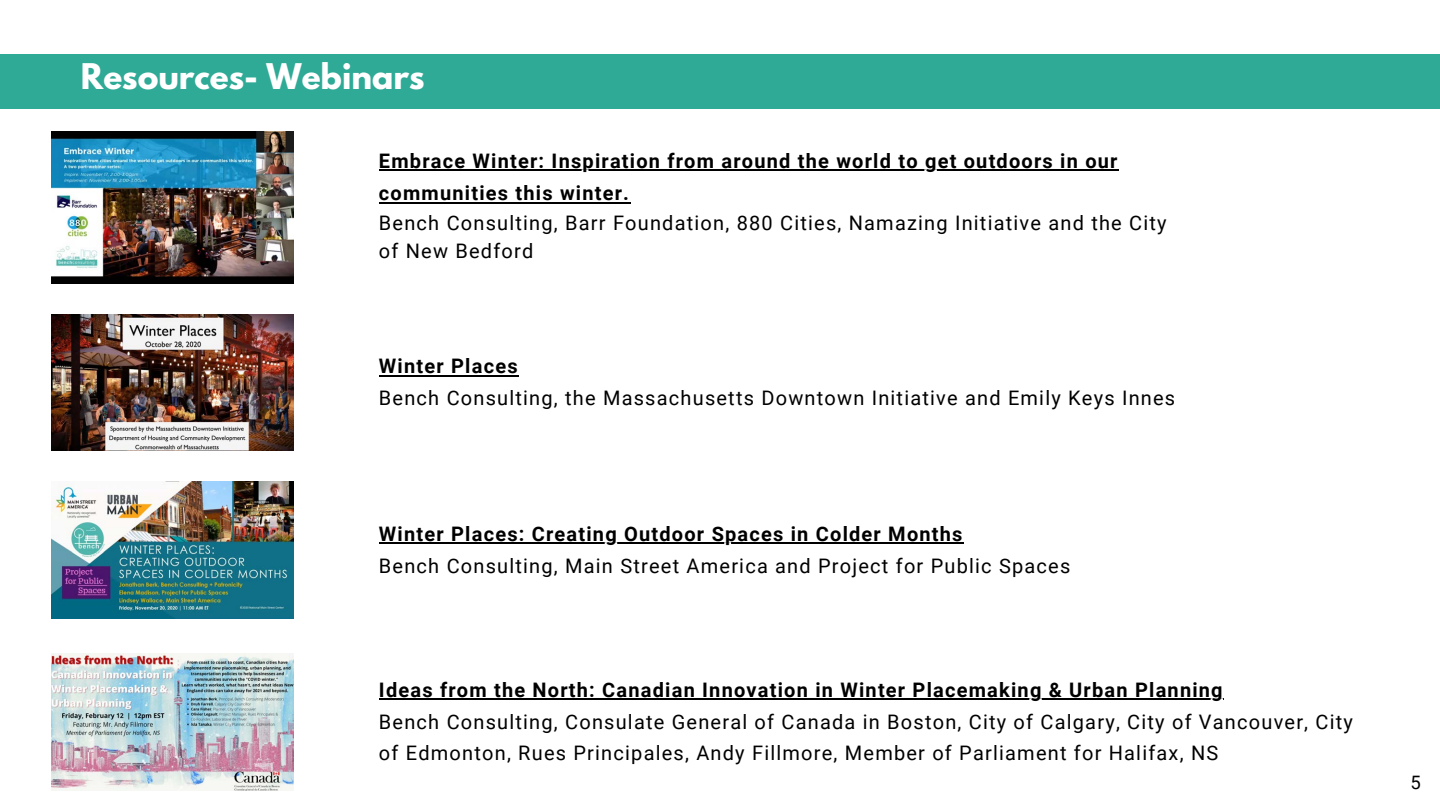
<style>
.page{position:relative;width:1440px;height:810px;background:#fff}
.page>*{position:absolute;margin:0;border:0;box-sizing:border-box;transform-origin:0 0}
.t1{font:700 31.3px "League Spartan";color:#fff}
.t2{font:20px/27.8px "Roboto";letter-spacing:.06em;color:#000}
.t3{font:700 20px/32.2px "Roboto";letter-spacing:.06em;color:#000}
.t4{font:18.5px "Roboto";color:#000}
</style>
<div class="page">
<div style="left:0;top:54px;width:1440px;height:55px;background:#2faa96"></div>
<img style="left:51px;top:132px;width:242px;height:151px">
<img style="left:51px;top:315px;width:242px;height:135px">
<img style="left:51px;top:482px;width:242px;height:136px">
<img style="left:51px;top:654px;width:242px;height:136px">
<hr style="left:379px;top:170px;width:740px;height:1px;background:#000">
<hr style="left:379px;top:202px;width:251px;height:1px;background:#000">
<hr style="left:379px;top:543px;width:585px;height:1px;background:#000">
<hr style="left:379px;top:375px;width:140px;height:1px;background:#000">
<hr style="left:379px;top:699px;width:845px;height:1px;background:#000">
<h1 class="t1" style="left:81px;top:61px;width:345px">Resources- Webinars</h1>
<p class="t3" style="left:379px;top:144px;width:740px">Embrace Winter: Inspiration from around the world to get outdoors in our communities this winter.</p>
<p class="t2" style="left:379px;top:209px;width:789px">Bench Consulting, Barr Foundation, 880 Cities, Namazing Initiative and the City of New Bedford</p>
<p class="t3" style="left:379px;top:349px;width:140px">Winter Places</p>
<p class="t2" style="left:379px;top:383px;width:798px">Bench Consulting, the Massachusetts Downtown Initiative and Emily Keys Innes</p>
<p class="t3" style="left:379px;top:517px;width:585px">Winter Places: Creating Outdoor Spaces in Colder Months</p>
<p class="t2" style="left:379px;top:551px;width:693px">Bench Consulting, Main Street America and Project for Public Spaces</p>
<p class="t3" style="left:379px;top:673px;width:845px">Ideas from the North: Canadian Innovation in Winter Placemaking &amp; Urban Planning</p>
<p class="t2" style="left:379px;top:705px;width:976px;line-height:31.5px">Bench Consulting, Consulate General of Canada in Boston, City of Calgary, City of Vancouver, City of Edmonton, Rues Principales, Andy Fillmore, Member of Parliament for Halifax, NS</p>
<p class="t4" style="left:1410px;top:769px;width:12px">5</p>
</div>
